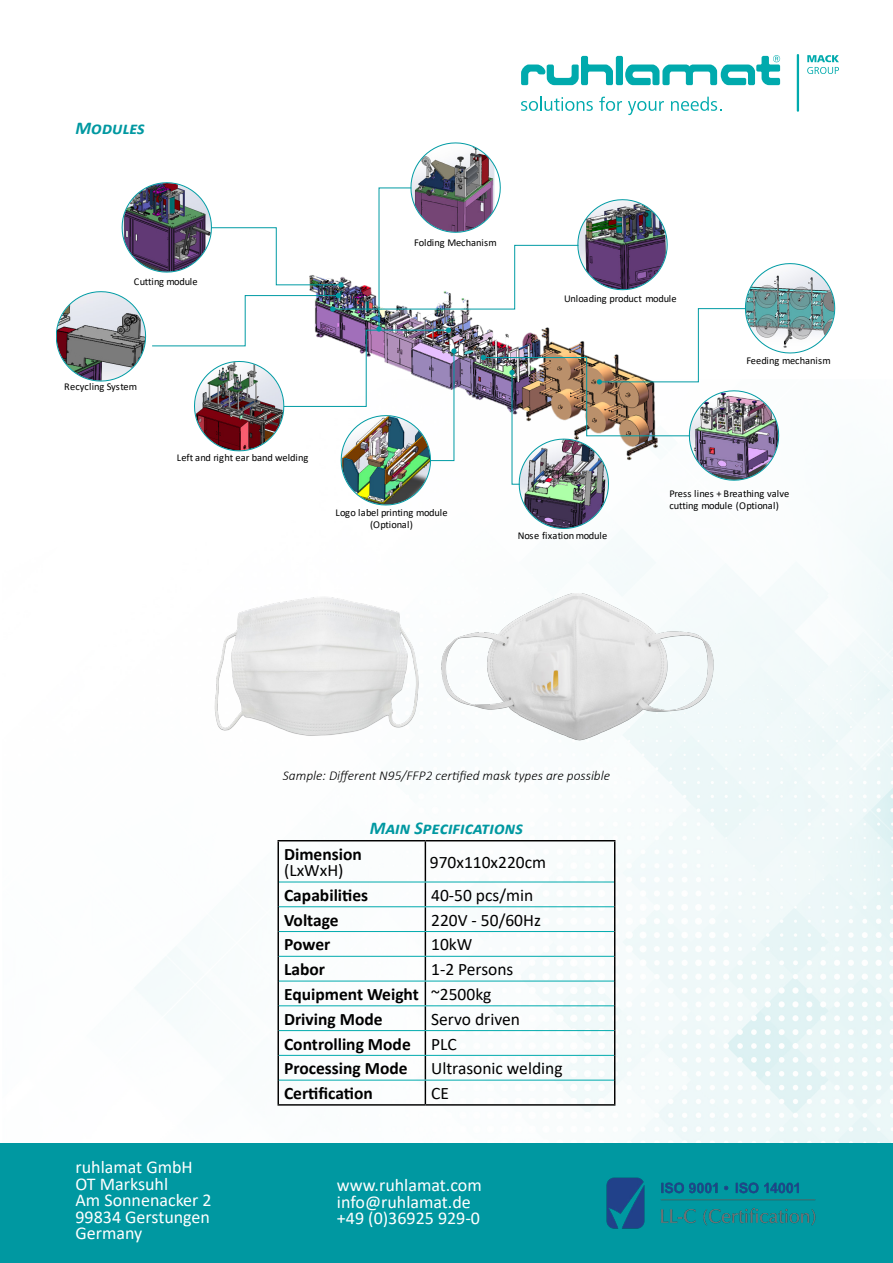
<style>
.page{position:relative;width:893px;height:1263px;background:#fff}
.page>*{position:absolute;margin:0;border:0;box-sizing:border-box;transform-origin:0 0}
.t1{font:18px "Calibri";color:#fff}
.t2{font:italic 700 18px "Calibri";color:#0098a1}
.t3{font:700 17.55px/16.5px "Calibri";color:#000}
.t4{font:17.55px "Calibri";color:#000}
.t5{font:italic 300 13.5px "Calibri";color:#000}
.t6{font:10.5px/12.5px "Calibri";letter-spacing:-.02em;color:#000}
.t7{font:10.5px "Calibri";color:#000}
.s1{font-weight:400}
</style>
<div class="page">
<div style="left:616px;top:56px;width:7px;height:29px;background:#00aaad;border-radius:2px"></div>
<svg style="left:521px;top:56px;width:92px;height:29px"></svg>
<svg style="left:625px;top:55px;width:155px;height:30px"></svg>
<svg style="left:807px;top:55px;width:32px;height:19px"></svg>
<hr style="left:797px;top:54px;width:2px;height:58px;background:#00aaad">
<svg style="left:521px;top:97px;width:72px;height:14px"></svg>
<svg style="left:599px;top:97px;width:23px;height:14px"></svg>
<svg style="left:628px;top:101px;width:36px;height:14px"></svg>
<svg style="left:671px;top:97px;width:50px;height:14px"></svg>
<img style="left:135px;top:508px;width:758px;height:635px">
<hr style="left:277px;top:840px;width:148px;height:1px;background:#000">
<hr style="left:277px;top:841px;width:2px;height:41px;background:#000">
<hr style="left:425px;top:840px;width:190px;height:1px;background:#000">
<hr style="left:425px;top:841px;width:1px;height:40px;background:#000">
<hr style="left:614px;top:841px;width:1px;height:41px;background:#000">
<hr style="left:277px;top:882px;width:2px;height:25px;background:#000">
<hr style="left:277px;top:907px;width:2px;height:24px;background:#000">
<hr style="left:277px;top:931px;width:2px;height:25px;background:#000">
<hr style="left:277px;top:956px;width:2px;height:25px;background:#000">
<hr style="left:277px;top:981px;width:2px;height:25px;background:#000">
<hr style="left:277px;top:1006px;width:2px;height:24px;background:#000">
<hr style="left:277px;top:1030px;width:2px;height:25px;background:#000">
<hr style="left:277px;top:1055px;width:2px;height:25px;background:#000">
<hr style="left:277px;top:1080px;width:2px;height:24px;background:#000">
<svg style="left:425px;top:882px;width:1px;height:222px"></svg>
<svg style="left:614px;top:882px;width:1px;height:222px"></svg>
<hr style="left:277px;top:1104px;width:148px;height:1px;background:#000">
<hr style="left:425px;top:1104px;width:190px;height:1px;background:#000">
<hr style="left:279px;top:881px;width:146px;height:1px;background:#00aaad">
<hr style="left:425px;top:881px;width:189px;height:1px;background:#00aaad">
<hr style="left:279px;top:906px;width:146px;height:1px;background:#00aaad">
<hr style="left:425px;top:906px;width:189px;height:1px;background:#00aaad">
<hr style="left:279px;top:931px;width:146px;height:1px;background:#00aaad">
<hr style="left:425px;top:931px;width:189px;height:1px;background:#00aaad">
<hr style="left:279px;top:956px;width:146px;height:1px;background:#00aaad">
<hr style="left:425px;top:956px;width:189px;height:1px;background:#00aaad">
<hr style="left:279px;top:981px;width:146px;height:1px;background:#00aaad">
<hr style="left:425px;top:981px;width:189px;height:1px;background:#00aaad">
<hr style="left:279px;top:1005px;width:146px;height:1px;background:#00aaad">
<hr style="left:425px;top:1005px;width:189px;height:1px;background:#00aaad">
<hr style="left:279px;top:1030px;width:146px;height:1px;background:#00aaad">
<hr style="left:425px;top:1030px;width:189px;height:1px;background:#00aaad">
<hr style="left:279px;top:1055px;width:146px;height:1px;background:#00aaad">
<hr style="left:425px;top:1055px;width:189px;height:1px;background:#00aaad">
<hr style="left:279px;top:1080px;width:146px;height:1px;background:#00aaad">
<hr style="left:425px;top:1080px;width:189px;height:1px;background:#00aaad">
<div style="left:0;top:1143px;width:893px;height:120px;background:#0098a1"></div>
<img style="left:606px;top:1177px;width:210px;height:52px">
<img style="left:161px;top:558px;width:255px;height:211px">
<img style="left:416px;top:558px;width:316px;height:211px">
<img style="left:56px;top:143px;width:779px;height:386px">
<p class="t2" style="left:76px;top:115px;width:71px">Modules</p>
<p class="t6" style="left:134px;top:275px;width:65px">Cutting module</p>
<p class="t7" style="left:64px;top:380px;width:74px">Recycling System</p>
<p class="t7" style="left:177px;top:450px;width:133px">Left and right ear band welding</p>
<p class="t6" style="left:414px;top:236px;width:84px">Folding Mechanism</p>
<p class="t6" style="left:564px;top:292px;width:114px">Unloading product module</p>
<p class="t7" style="left:746px;top:353px;width:86px">Feeding mechanism</p>
<p class="t6" style="left:335px;top:506px;width:114px;text-align:center">Logo label printing module (Optional)</p>
<p class="t6" style="left:518px;top:529px;width:91px">Nose fixation module</p>
<p class="t6" style="left:669px;top:487px;width:121px">Press lines + Breathing valve cutting module (Optional)</p>
<p class="t5" style="left:283px;top:767px;width:329px">Sample: Different N95/FFP2 certified mask types are possible</p>
<p class="t2" style="left:370px;top:815px;width:155px">Main Specifications</p>
<p class="t1" style="left:76px;top:1155px;width:119px">ruhlamat GmbH</p>
<p class="t1" style="left:76px;top:1171px;width:94px">OT Marksuhl</p>
<p class="t1" style="left:76px;top:1188px;width:138px">Am Sonnenacker 2</p>
<p class="t1" style="left:76px;top:1204px;width:136px">99834 Gerstungen</p>
<p class="t1" style="left:76px;top:1221px;width:68px">Germany</p>
<p class="t3" style="left:284px;top:845px;width:79px">Dimension <span class="s1">(LxWxH)</span></p>
<p class="t4" style="left:430px;top:850px;width:118px">970x110x220cm</p>
<p class="t3" style="left:284px;top:887px;width:86px">Capabilities</p>
<p class="t4" style="left:431px;top:883px;width:104px">40-50 pcs/min</p>
<p class="t3" style="left:284px;top:911px;width:56px">Voltage</p>
<p class="t4" style="left:431px;top:908px;width:111px">220V - 50/60Hz</p>
<p class="t3" style="left:284px;top:936px;width:48px">Power</p>
<p class="t4" style="left:431px;top:932px;width:43px">10kW</p>
<p class="t3" style="left:284px;top:961px;width:43px">Labor</p>
<p class="t4" style="left:431px;top:957px;width:84px">1-2 Persons</p>
<p class="t3" style="left:284px;top:986px;width:136px">Equipment Weight</p>
<p class="t4" style="left:431px;top:982px;width:62px">~2500kg</p>
<p class="t3" style="left:284px;top:1010px;width:100px">Driving Mode</p>
<p class="t4" style="left:431px;top:1007px;width:90px">Servo driven</p>
<p class="t3" style="left:284px;top:1035px;width:128px">Controlling Mode</p>
<p class="t4" style="left:431px;top:1031px;width:27px">PLC</p>
<p class="t3" style="left:284px;top:1060px;width:125px">Processing Mode</p>
<p class="t4" style="left:431px;top:1056px;width:133px">Ultrasonic welding</p>
<p class="t3" style="left:284px;top:1085px;width:90px">Certification</p>
<p class="t4" style="left:431px;top:1081px;width:19px">CE</p>
<p class="t1" style="left:337px;top:1173px;width:146px">www.ruhlamat.com</p>
<p class="t1" style="left:337px;top:1189px;width:135px">info@ruhlamat.de</p>
<p class="t1" style="left:337px;top:1206px;width:145px">+49 (0)36925 929-0</p>
</div>
